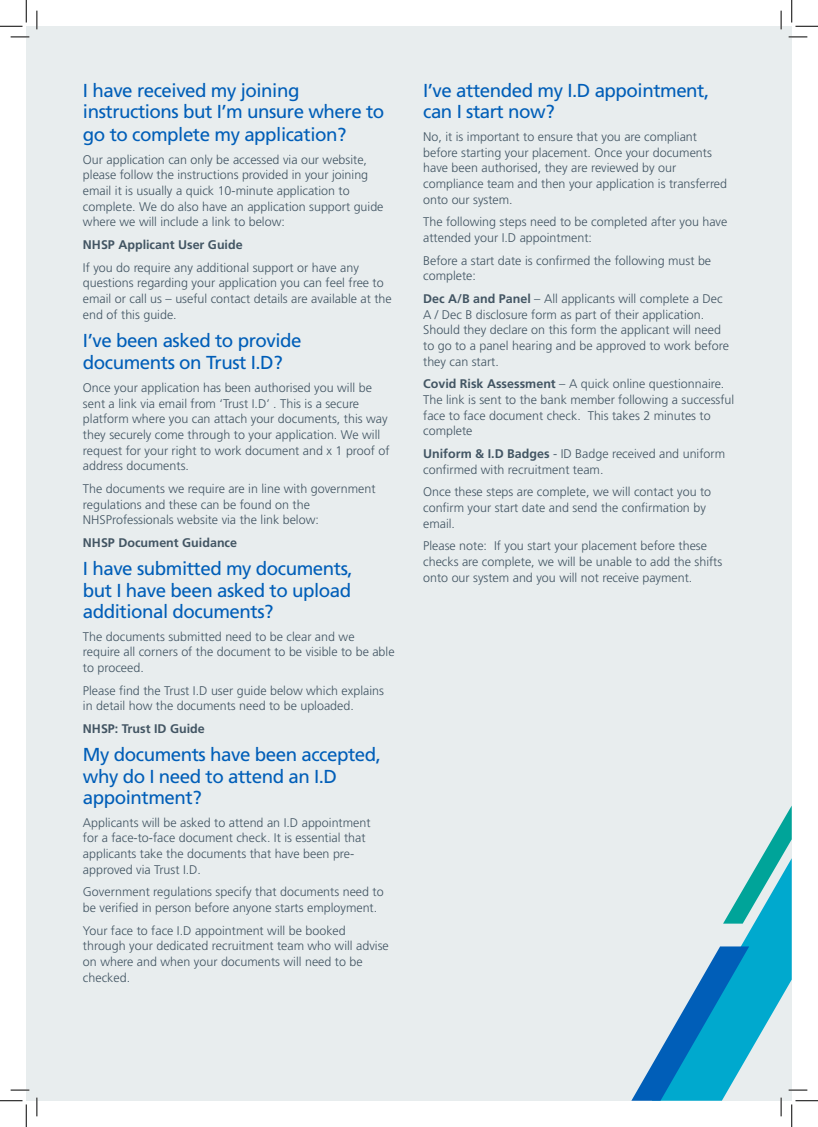
<style>
.page{position:relative;width:818px;height:1127px;background:#fff}
.page>*{position:absolute;margin:0;border:0;box-sizing:border-box;transform-origin:0 0}
.Body_Text_9pt{font:18.75px/21.2px "Frutiger LT Std";letter-spacing:-.025em;color:#005eb8}
.Section_subhead_-_fo{font:18.75px/21.9px "Frutiger LT Std";letter-spacing:-.025em;color:#005eb8}
.Body_Text_9pt-2{font:300 12.5px/15.6px "Frutiger LT Std";color:#425563}
.Body_Text_9pt-3{font:700 12.5px "Frutiger LT Std";color:#425563}
.s1{font-weight:700}
</style>
<div class="page">
<div style="left:26px;top:26px;width:766px;height:1074px;background:#e8edee"></div>
<svg style="left:11px;top:36px;width:18px;height:2px"></svg>
<svg style="left:788px;top:36px;width:19px;height:2px"></svg>
<svg style="left:11px;top:1089px;width:18px;height:1px"></svg>
<svg style="left:36px;top:11px;width:2px;height:18px"></svg>
<svg style="left:36px;top:1097px;width:2px;height:18px"></svg>
<svg style="left:780px;top:11px;width:2px;height:18px"></svg>
<svg style="left:0;top:0;width:27px;height:27px"></svg>
<svg style="left:0;top:1100px;width:27px;height:26px"></svg>
<svg style="left:791px;top:0;width:27px;height:27px"></svg>
<svg style="left:631px;top:805px;width:187px;height:321px"></svg>
<p class="Section_subhead_-_fo" style="left:83px;top:80px;width:303px">I have received my joining instructions but I’m unsure where to go to complete my application?</p>
<p class="Body_Text_9pt-2" style="left:83px;top:152px;width:302px">Our application can only be accessed via our website, please follow the instructions provided in your joining email it is usually a quick 10-minute application to complete. We do also have an application support guide where we will include a link to below:</p>
<p class="Body_Text_9pt-3" style="left:83px;top:237px;width:161px">NHSP Applicant User Guide</p>
<p class="Body_Text_9pt-2" style="left:83px;top:259px;width:310px">If you do require any additional support or have any questions regarding your application you can feel free to email or call us – useful contact details are available at the end of this guide.</p>
<p class="Body_Text_9pt" style="left:83px;top:329px;width:220px;line-height:22.5px">I’ve been asked to provide documents on Trust I.D?</p>
<p class="Body_Text_9pt-2" style="left:83px;top:380px;width:308px">Once your application has been authorised you will be sent a link via email from ‘Trust I.D’ . This is a secure platform where you can attach your documents, this way they securely come through to your application. We will request for your right to work document and x 1 proof of address documents.</p>
<p class="Body_Text_9pt-2" style="left:83px;top:481px;width:294px">The documents we require are in line with government regulations and these can be found on the<br>NHSProfessionals website via the link below:</p>
<p class="Body_Text_9pt-3" style="left:83px;top:535px;width:156px">NHSP Document Guidance</p>
<p class="Body_Text_9pt" style="left:83px;top:558px;width:271px;text-align:justify">I have submitted my documents, but I have been asked to upload additional documents?</p>
<p class="Body_Text_9pt-2" style="left:83px;top:628px;width:313px">The documents submitted need to be clear and we require all corners of the document to be visible to be able to proceed.</p>
<p class="Body_Text_9pt-2" style="left:83px;top:682px;width:303px">Please find the Trust I.D user guide below which explains in detail how the documents need to be uploaded.</p>
<p class="Body_Text_9pt-3" style="left:83px;top:721px;width:123px">NHSP: Trust ID Guide</p>
<p class="Body_Text_9pt" style="left:83px;top:744px;width:300px">My documents have been accepted, why do I need to attend an I.D appointment?</p>
<p class="Body_Text_9pt-2" style="left:83px;top:814px;width:289px">Applicants will be asked to attend an I.D appointment for a face-to-face document check. It is essential that applicants take the documents that have been pre&shy;approved via Trust I.D.</p>
<p class="Body_Text_9pt-2" style="left:83px;top:884px;width:302px">Government regulations specify that documents need to be verified in person before anyone starts employment.</p>
<p class="Body_Text_9pt-2" style="left:83px;top:922px;width:307px">Your face to face I.D appointment will be booked through your dedicated recruitment team who will advise on where and when your documents will need to be checked.</p>
<p class="Body_Text_9pt" style="left:423px;top:80px;width:288px">I’ve attended my I.D appointment, can I start now?</p>
<p class="Body_Text_9pt-2" style="left:423px;top:129px;width:305px">No, it is important to ensure that you are compliant before starting your placement. Once your documents have been authorised, they are reviewed by our compliance team and then your application is transferred onto our system.</p>
<p class="Body_Text_9pt-2" style="left:423px;top:214px;width:306px">The following steps need to be completed after you have attended your I.D appointment:</p>
<p class="Body_Text_9pt-2" style="left:423px;top:253px;width:290px">Before a start date is confirmed the following must be complete:</p>
<p class="Body_Text_9pt-2" style="left:423px;top:291px;width:307px"><span class="s1">Dec A/B and Panel</span> – All applicants will complete a Dec A / Dec B disclosure form as part of their application.<br>Should they declare on this form the applicant will need to go to a panel hearing and be approved to work before they can start.</p>
<p class="Body_Text_9pt-2" style="left:423px;top:376px;width:313px"><span class="s1">Covid Risk Assessment</span> – A quick online questionnaire.<br>The link is sent to the bank member following a successful face to face document check. This takes 2 minutes to complete</p>
<p class="Body_Text_9pt-2" style="left:423px;top:446px;width:303px"><span class="s1">Uniform &amp; I.D Badges</span> - ID Badge received and uniform confirmed with recruitment team.</p>
<p class="Body_Text_9pt-2" style="left:423px;top:484px;width:289px">Once these steps are complete, we will contact you to confirm your start date and send the confirmation by email.</p>
<p class="Body_Text_9pt-2" style="left:423px;top:538px;width:301px">Please note: If you start your placement before these checks are complete, we will be unable to add the shifts onto our system and you will not receive payment.</p>
</div>
